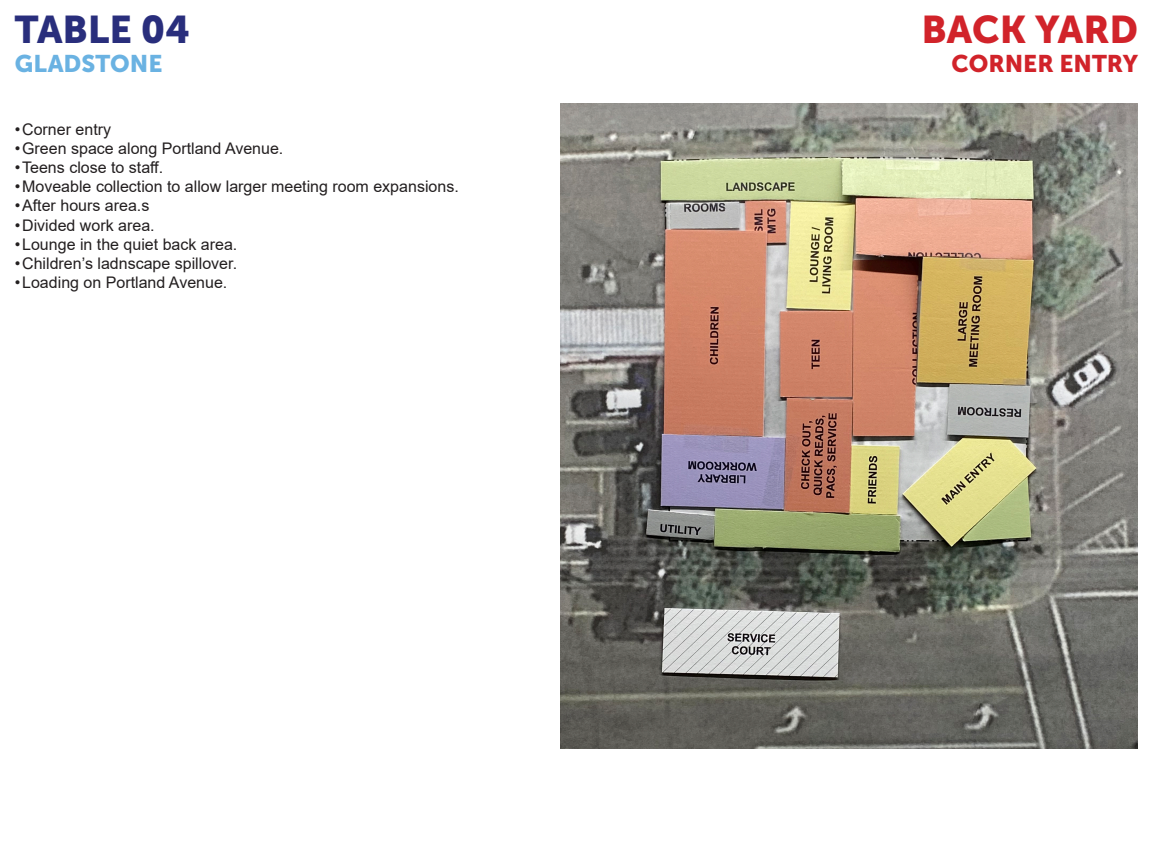
<style>
.page{position:relative;width:1152px;height:864px;background:#fff}
.page>*{position:absolute;margin:0;border:0;box-sizing:border-box;transform-origin:0 0}
.t1{font:38.4px "Museo Sans 900";color:#d1232a}
.t2{font:38.4px "Museo Sans 900";color:#292e7c}
.t3{font:24px "Museo Sans 900";color:#d1232a}
.t4{font:24px "Museo Sans 900";color:#6ab2e2}
.t5{font:16px "Arial";color:#231f20}
</style>
<div class="page">
<img style="left:561px;top:104px;width:577px;height:645px">
<p class="t2" style="left:15px;top:8px;width:177px">TABLE 04</p>
<p class="t4" style="left:15px;top:50px;width:149px">GLADSTONE</p>
<p class="t5" style="left:15px;top:118px;width:98px">•Corner entry</p>
<p class="t5" style="left:15px;top:137px;width:270px">•Green space along Portland Avenue.</p>
<p class="t5" style="left:15px;top:156px;width:150px">•Teens close to staff.</p>
<p class="t5" style="left:15px;top:175px;width:445px">•Moveable collection to allow larger meeting room expansions.</p>
<p class="t5" style="left:15px;top:195px;width:136px">•After hours area.s</p>
<p class="t5" style="left:15px;top:214px;width:141px">•Divided work area.</p>
<p class="t5" style="left:15px;top:233px;width:224px">•Lounge in the quiet back area.</p>
<p class="t5" style="left:15px;top:252px;width:224px">•Children’s ladnscape spillover.</p>
<p class="t5" style="left:15px;top:271px;width:214px">•Loading on Portland Avenue.</p>
<p class="t1" style="left:922px;top:8px;width:218px">BACK YARD</p>
<p class="t3" style="left:952px;top:50px;width:188px">CORNER ENTRY</p>
</div>
